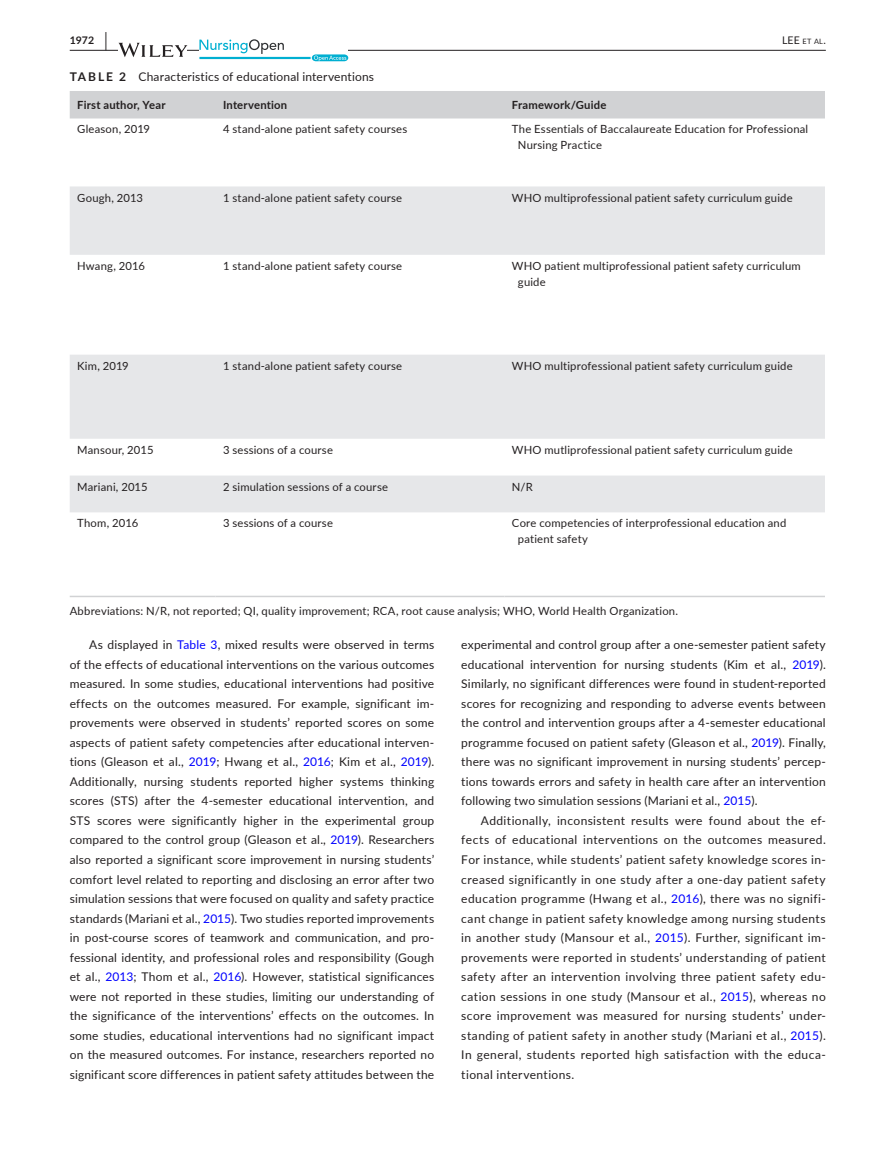
<style>
.page{position:relative;width:893px;height:1174px;background:#fff}
.page>*{position:absolute;margin:0;border:0;box-sizing:border-box;transform-origin:0 0}
.t1{font:12px/19.5px "Lato";letter-spacing:.015em;color:#231f20;text-align:justify}
.t2{font:11.25px/15.8px "Lato";letter-spacing:.015em;color:#231f20}
.t3{font:700 11.25px "Lato";letter-spacing:.02em;color:#231f20}
.t4{font:10.5px "Lato";color:#231f20}
.t5{font:700 10.5px "Lato";color:#231f20}
.s1{font-size:19.5px}
.s2{font-size:7.35px}
.s3{font-weight:700}
.s4{color:#00f}
</style>
<div class="page">
<hr style="left:70px;top:50px;width:756px;height:1px;background:#231f20">
<svg style="left:119px;top:43px;width:68px;height:14px"></svg>
<svg style="left:199px;top:39px;width:149px;height:22px"></svg>
<div style="left:70px;top:91px;width:755px;height:27px;background:#d1d2d4"></div>
<svg style="left:70px;top:186px;width:755px;height:326px;fill:#e6e7e9"></svg>
<hr style="left:70px;top:595px;width:146px;height:2px;background:#d1d2d4">
<hr style="left:216px;top:595px;width:288px;height:2px;background:#d1d2d4">
<hr style="left:504px;top:595px;width:389px;height:2px;background:#d1d2d4">
<div style="left:826px;top:72px;width:67px;height:543px;background:#fff"></div>
<p class="t5" style="left:70px;top:33px;width:39px">1972 <span class="s1">|</span></p>
<p class="t4" style="left:782px;top:33px;width:45px">LEE <span class="s2">et al</span>.</p>
<p class="t1" style="left:70px;top:67px;width:306px"><span class="s3">TABLE 2</span> Characteristics of educational interventions</p>
<p class="t3" style="left:77px;top:97px;width:90px">First author, Year</p>
<p class="t3" style="left:223px;top:97px;width:66px">Intervention</p>
<p class="t3" style="left:512px;top:97px;width:96px">Framework/Guide</p>
<p class="t2" style="left:77px;top:121px;width:74px">Gleason, 2019</p>
<p class="t2" style="left:223px;top:121px;width:186px">4 stand-alone patient safety courses</p>
<p class="t2" style="left:518px;top:121px;width:292px;text-indent:-6px">The Essentials of Baccalaureate Education for Professional<br>Nursing Practice</p>
<p class="t2" style="left:77px;top:189px;width:67px">Gough, 2013</p>
<p class="t2" style="left:223px;top:189px;width:181px">1 stand-alone patient safety course</p>
<p class="t2" style="left:512px;top:189px;width:282px">WHO multiprofessional patient safety curriculum guide</p>
<p class="t2" style="left:77px;top:257px;width:69px">Hwang, 2016</p>
<p class="t2" style="left:223px;top:257px;width:181px">1 stand-alone patient safety course</p>
<p class="t2" style="left:518px;top:257px;width:284px;text-indent:-6px">WHO patient multiprofessional patient safety curriculum guide</p>
<p class="t2" style="left:77px;top:357px;width:53px">Kim, 2019</p>
<p class="t2" style="left:223px;top:357px;width:181px">1 stand-alone patient safety course</p>
<p class="t2" style="left:512px;top:357px;width:282px">WHO multiprofessional patient safety curriculum guide</p>
<p class="t2" style="left:77px;top:441px;width:78px">Mansour, 2015</p>
<p class="t2" style="left:223px;top:441px;width:111px">3 sessions of a course</p>
<p class="t2" style="left:512px;top:441px;width:282px">WHO mutliprofessional patient safety curriculum guide</p>
<p class="t2" style="left:77px;top:478px;width:72px">Mariani, 2015</p>
<p class="t2" style="left:223px;top:478px;width:166px">2 simulation sessions of a course</p>
<p class="t2" style="left:512px;top:478px;width:22px">N/R</p>
<p class="t2" style="left:77px;top:515px;width:63px">Thom, 2016</p>
<p class="t2" style="left:223px;top:515px;width:111px">3 sessions of a course</p>
<p class="t2" style="left:518px;top:515px;width:270px;text-indent:-6px">Core competencies of interprofessional education and patient safety</p>
<p class="t2" style="left:70px;top:603px;width:610px">Abbreviations: N/R, not reported; QI, quality improvement; RCA, root cause analysis; WHO, World Health Organization.</p>
<p class="t1" style="left:70px;top:635px;width:366px;text-indent:19px">As displayed in <span class="s4">Table 3</span>, mixed results were observed in terms of the effects of educational interventions on the various outcomes measured. In some studies, educational interventions had positive effects on the outcomes measured. For example, significant im&shy;provements were observed in students’ reported scores on some aspects of patient safety competencies after educational interven&shy;tions (Gleason et al., <span class="s4">2019</span>; Hwang et al., <span class="s4">2016</span>; Kim et al., <span class="s4">2019</span>).<br>Additionally, nursing students reported higher systems thinking scores (STS) after the 4-semester educational intervention, and STS scores were significantly higher in the experimental group compared to the control group (Gleason et al., <span class="s4">2019</span>). Researchers also reported a significant score improvement in nursing students’ comfort level related to reporting and disclosing an error after two simulation sessions that were focused on quality and safety practice standards (Mariani et al., <span class="s4">2015</span>). Two studies reported improvements in post-course scores of teamwork and communication, and pro&shy;fessional identity, and professional roles and responsibility (Gough et al., <span class="s4">2013</span>; Thom et al., <span class="s4">2016</span>). However, statistical significances were not reported in these studies, limiting our understanding of the significance of the interventions’ effects on the outcomes. In some studies, educational interventions had no significant impact on the measured outcomes. For instance, researchers reported no significant score differences in patient safety attitudes between the</p>
<p class="t1" style="left:461px;top:635px;width:366px">experimental and control group after a one-semester patient safety educational intervention for nursing students (Kim et al., <span class="s4">2019</span>).<br>Similarly, no significant differences were found in student-reported scores for recognizing and responding to adverse events between the control and intervention groups after a 4-semester educational programme focused on patient safety (Gleason et al., <span class="s4">2019</span>). Finally, there was no significant improvement in nursing students’ percep&shy;tions towards errors and safety in health care after an intervention following two simulation sessions (Mariani et al., <span class="s4">2015</span>).</p>
<p class="t1" style="left:461px;top:810px;width:366px;text-indent:20px">Additionally, inconsistent results were found about the ef&shy;fects of educational interventions on the outcomes measured.<br>For instance, while students’ patient safety knowledge scores in&shy;creased significantly in one study after a one-day patient safety education programme (Hwang et al., <span class="s4">2016</span>), there was no signifi&shy;cant change in patient safety knowledge among nursing students in another study (Mansour et al., <span class="s4">2015</span>). Further, significant im&shy;provements were reported in students’ understanding of patient safety after an intervention involving three patient safety edu&shy;cation sessions in one study (Mansour et al., <span class="s4">2015</span>), whereas no score improvement was measured for nursing students’ under&shy;standing of patient safety in another study (Mariani et al., <span class="s4">2015</span>).<br>In general, students reported high satisfaction with the educa&shy;tional interventions.</p>
</div>
